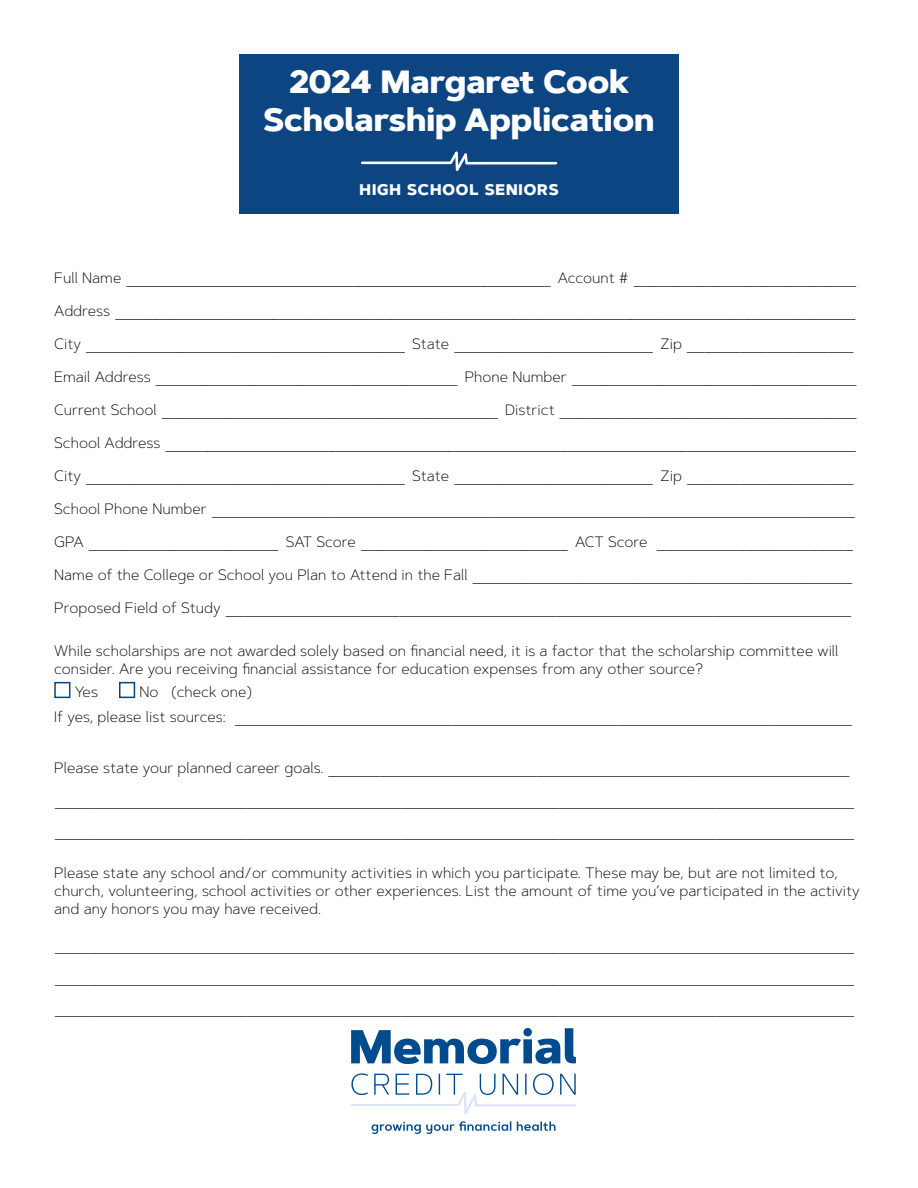
<style>
.page{position:relative;width:918px;height:1188px;background:#fff}
.page>*{position:absolute;margin:0;border:0;box-sizing:border-box;transform-origin:0 0}
.t1{font:800 32.1px/38.5px "Artegra Sans";color:#fff;text-align:center}
.t2{font:800 15.45px "Artegra Sans";letter-spacing:.06em;color:#fff}
.t3{font:200 15px/31.5px "Artegra Sans";color:#000}
</style>
<div class="page">
<svg style="left:351px;top:1028px;width:225px;height:36px"></svg>
<svg style="left:351px;top:1073px;width:225px;height:61px"></svg>
<div style="left:54px;top:682px;width:16px;height:16px;border:2px solid #004684"></div>
<div style="left:119px;top:682px;width:16px;height:16px;border:2px solid #004684"></div>
<div style="left:239px;top:54px;width:440px;height:159px;background:#0d4482"></div>
<svg style="left:361px;top:151px;width:197px;height:20px"></svg>
<h1 class="t1" style="left:264px;top:62px;width:393px">2024 Margaret Cook<br>Scholarship Application</h1>
<p class="t2" style="left:360px;top:178px;width:201px">HIGH SCHOOL SENIORS</p>
<p class="t3" style="left:54px;top:261px;width:804px">F u l l N a m e ___________________________________________________ Acco u n t # __________________________</p>
<p class="t3" style="left:54px;top:294px;width:804px">Ad d re s s _________________________________________________________________________________________</p>
<p class="t3" style="left:54px;top:327px;width:802px">City _____________________________________ State _______________________ Zip ___________________</p>
<p class="t3" style="left:54px;top:360px;width:805px">Email Address ___________________________________ Phone Number _________________________________</p>
<p class="t3" style="left:54px;top:393px;width:805px">Current School _______________________________________ District ___________________________________</p>
<p class="t3" style="left:54px;top:426px;width:804px">S c h o o l Ad d re s s ___________________________________________________________________________________</p>
<p class="t3" style="left:54px;top:459px;width:802px">City _____________________________________ State _______________________ Zip ___________________</p>
<p class="t3" style="left:54px;top:492px;width:803px">School Phone Number __________________________________________________________________________</p>
<p class="t3" style="left:54px;top:525px;width:801px">GPA ______________________ SAT Score ________________________ ACT Score ______________________</p>
<p class="t3" style="left:54px;top:558px;width:800px">Name of the College or School you Plan to Attend in the Fall ____________________________________________</p>
<p class="t3" style="left:54px;top:591px;width:800px">Proposed Field of Study ________________________________________________________________________</p>
<p class="t3" style="left:54px;top:642px;width:786px;line-height:18px">While scholarships are not awarded solely based on financial need, it is a factor that the scholarship committee will consider. Are you receiving financial assistance for education expenses from any other source?</p>
<p class="t3" style="left:75px;top:675px;width:25px">Yes</p>
<p class="t3" style="left:54px;top:678px;width:800px;line-height:25.5px;text-indent:85px">No (check one)<br>If yes, please list sources: _______________________________________________________________________</p>
<p class="t3" style="left:54px;top:752px;width:803px">Please state your planned career goals. ____________________________________________________________ ____________________________________________________________________________________________ ____________________________________________________________________________________________</p>
<p class="t3" style="left:54px;top:864px;width:807px;line-height:18px">Please state any school and/or community activities in which you participate. These may be, but are not limited to, church, volunteering, school activities or other experiences. List the amount of time you’ve participated in the activity and any honors you may have received.</p>
<p class="t3" style="left:54px;top:929px;width:803px;text-align:justify">____________________________________________________________________________________________ ____________________________________________________________________________________________ ____________________________________________________________________________________________</p>
</div>
